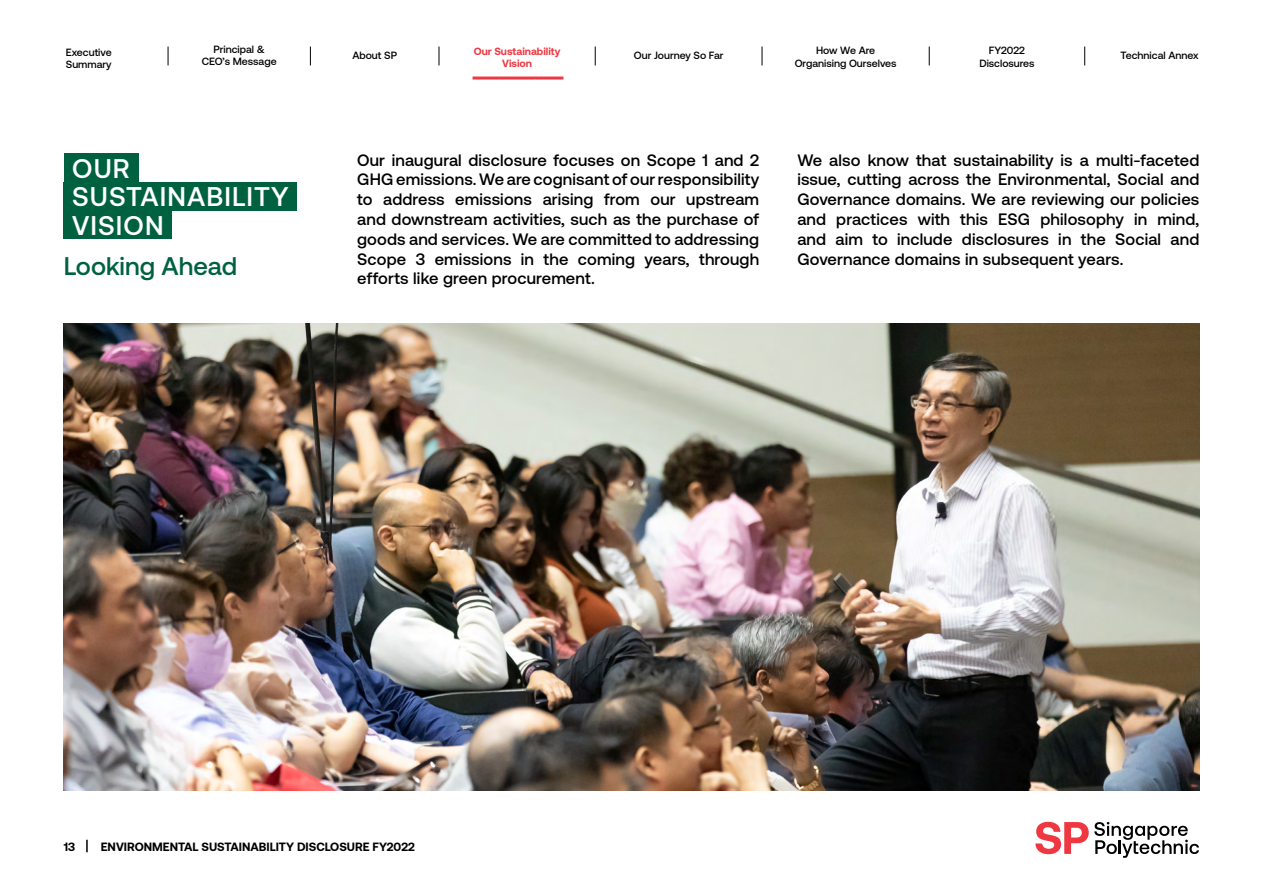
<style>
.page{position:relative;width:1263px;height:893px;background:#fff}
.page>*{position:absolute;margin:0;border:0;box-sizing:border-box;transform-origin:0 0}
.t1{font:500 27px/28.7px "Aeonik Pro";letter-spacing:.04em;color:#fff}
.t2{font:500 25.5px "Aeonik Pro";color:#006141}
.t3{font:500 16.5px/19.8px "Aeonik Pro";letter-spacing:.01em;color:#000;text-align:justify}
.t4{font:700 12px "Aeonik Pro";color:#000}
.t5{font:500 10.5px/12.6px "Aeonik Pro";color:#000;text-align:center}
.t6{font:700 10.5px/12.6px "Aeonik Pro";color:#f03842;text-align:center}
</style>
<div class="page">
<svg style="left:86px;top:840px;width:2px;height:12px"></svg>
<svg style="left:1035px;top:822px;width:164px;height:36px"></svg>
<hr style="left:472px;top:77px;width:91px;height:3px;background:#f03842">
<svg style="left:310px;top:47px;width:1px;height:18px"></svg>
<svg style="left:168px;top:47px;width:1px;height:18px"></svg>
<svg style="left:439px;top:47px;width:1px;height:18px"></svg>
<svg style="left:595px;top:47px;width:1px;height:18px"></svg>
<svg style="left:762px;top:47px;width:1px;height:18px"></svg>
<svg style="left:929px;top:47px;width:1px;height:18px"></svg>
<svg style="left:1084px;top:47px;width:1px;height:18px"></svg>
<img style="left:64px;top:323px;width:1135px;height:468px">
<div style="left:64px;top:153px;width:74px;height:29px;background:#006141"></div>
<div style="left:64px;top:182px;width:233px;height:29px;background:#006141"></div>
<div style="left:64px;top:211px;width:108px;height:28px;background:#006141"></div>
<p class="t5" style="left:202px;top:43px;width:76px">Principal &amp;<br>CEO’s Message</p>
<p class="t5" style="left:66px;top:46px;width:47px;text-align:left">Executive<br>Summary</p>
<p class="t5" style="left:352px;top:49px;width:46px">About SP</p>
<p class="t6" style="left:474px;top:44px;width:88px">Our Sustainability<br>Vision</p>
<p class="t5" style="left:634px;top:49px;width:91px">Our Journey So Far</p>
<p class="t5" style="left:795px;top:44px;width:103px">How We Are<br>Organising Ourselves</p>
<p class="t5" style="left:979px;top:44px;width:57px">FY2022<br>Disclosures</p>
<p class="t5" style="left:1120px;top:49px;width:80px">Technical Annex</p>
<h1 class="t1" style="left:72px;top:154px;width:218px">OUR<br>SUSTAINABILITY<br>VISION</h1>
<h2 class="t2" style="left:64px;top:252px;width:175px">Looking Ahead</h2>
<p class="t3" style="left:357px;top:150px;width:403px">Our inaugural disclosure focuses on Scope 1 and 2<br>GHG emissions. We are cognisant of our responsibility to address emissions arising from our upstream and downstream activities, such as the purchase of goods and services. We are committed to addressing Scope 3 emissions in the coming years, through efforts like green procurement.</p>
<p class="t3" style="left:797px;top:150px;width:403px">We also know that sustainability is a multi-faceted issue, cutting across the Environmental, Social and Governance domains. We are reviewing our policies and practices with this ESG philosophy in mind, and aim to include disclosures in the Social and Governance domains in subsequent years.</p>
<p class="t4" style="left:64px;top:840px;width:13px">13</p>
<p class="t4" style="left:101px;top:840px;width:316px">ENVIRONMENTAL SUSTAINABILITY DISCLOSURE FY2022</p>
</div>
